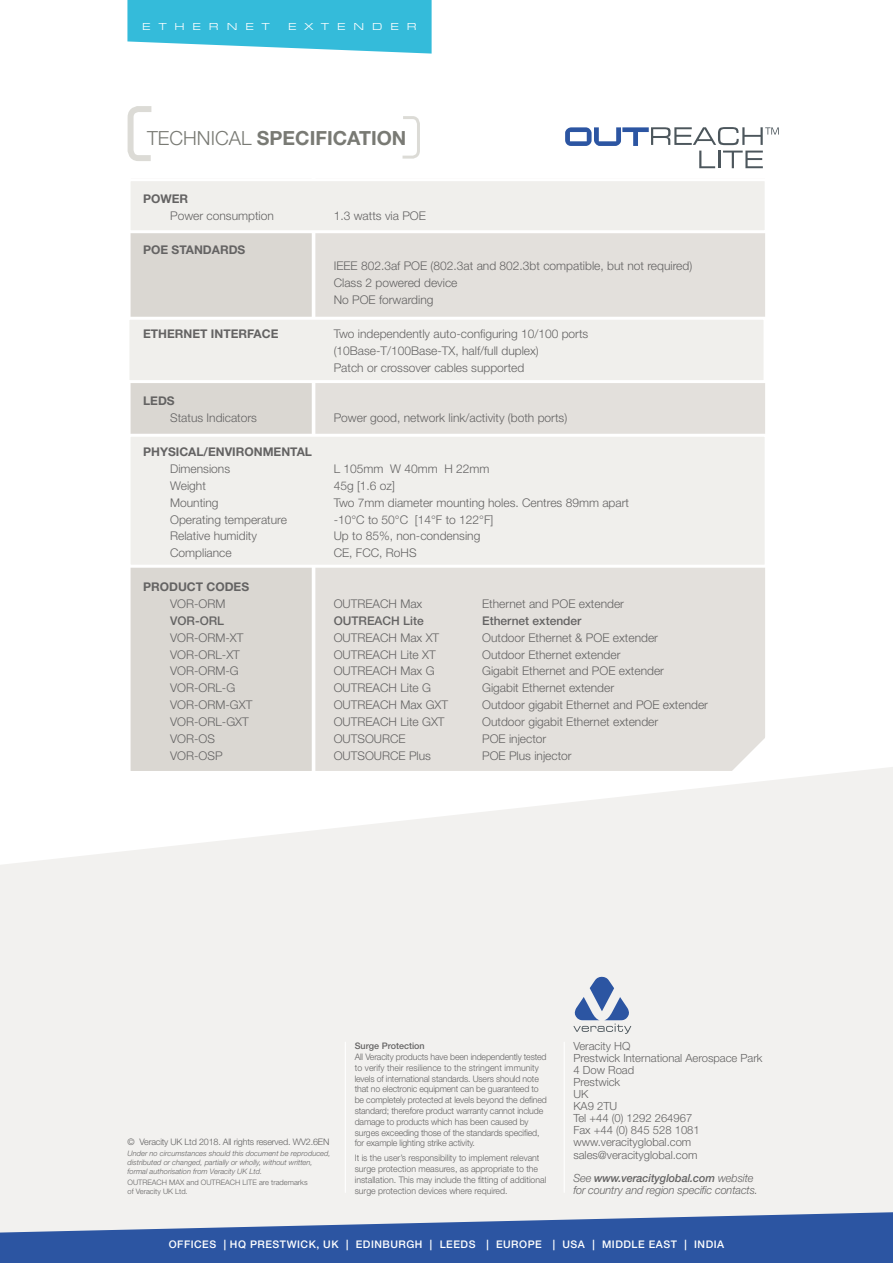
<style>
.page{position:relative;width:893px;height:1263px;background:#fff}
.page>*{position:absolute;margin:0;border:0;box-sizing:border-box;transform-origin:0 0}
.t1{font:700 19.5px "Helvetica Neue LT Std";color:#797a74}
.t2{font:300 12px/16.8px "Helvetica Neue LT Std";color:#646363}
.t3{font:700 12px "Helvetica Neue LT Std";color:#646363}
.t4{font:500 12px "Helvetica Neue LT Std";color:#646363}
.t5{font:300 11.25px/12px "Helvetica Neue LT Std";color:#646363}
.t6{font:italic 300 11.25px "Helvetica Neue LT Std";letter-spacing:-.01em;color:#646363}
.t7{font:500 10.5px "Helvetica Neue LT Std";letter-spacing:.05em;color:#fff}
.t8{font:10.5px "Eurostile Ext";letter-spacing:.75em;color:#fff}
.t9{font:300 9px/10.8px "Helvetica Neue LT Std";letter-spacing:-.015em;color:#646363}
.t10{font:500 9px "Helvetica Neue LT Std";color:#646363}
.t11{font:italic 300 7.5px/9px "Helvetica Neue LT Std";color:#646363}
.t12{font:300 7.5px/9px "Helvetica Neue LT Std";color:#646363}
.s1{font-weight:300}
.s2{font-style:italic}
.s3{font-weight:500;font-style:italic}
</style>
<div class="page">
<div style="left:128px;top:175px;width:187px;height:599px;background:#dad7d2;border:3px solid #fff"></div>
<div style="left:311px;top:175px;width:454px;height:592px;background:#e3e0dc"></div>
<div style="left:128px;top:178px;width:640px;height:55px;background:#f0efec;border:3px solid #fff"></div>
<div style="left:126px;top:317px;width:640px;height:66px;background:#f0efec;border:3px solid #fff"></div>
<div style="left:128px;top:434px;width:640px;height:134px;background:#f0efec;border:3px solid #fff"></div>
<svg style="left:0;top:767px;width:893px;height:445px;fill:#f2f1ef"></svg>
<hr style="left:564px;top:1042px;width:1px;height:151px;background:#fff">
<svg style="left:402px;top:116px;width:18px;height:43px"></svg>
<svg style="left:127px;top:106px;width:25px;height:55px"></svg>
<svg style="left:127px;top:0;width:305px;height:54px;background:#4cc3de"></svg>
<hr style="left:345px;top:1042px;width:1px;height:151px;background:#fff">
<svg style="left:0;top:1212px;width:893px;height:51px;fill:#2c55a2"></svg>
<svg style="left:573px;top:977px;width:58px;height:57px"></svg>
<svg style="left:565px;top:127px;width:214px;height:41px"></svg>
<p class="t8" style="left:142px;top:21px;width:129px">ETHERNET</p>
<p class="t8" style="left:288px;top:21px;width:130px">EXTENDER</p>
<h1 class="t1" style="left:147px;top:126px;width:261px"><span class="s1">TECHNICAL</span> SPECIFICATION</h1>
<p class="t3" style="left:143px;top:191px;width:47px">POWER</p>
<p class="t2" style="left:170px;top:207px;width:105px">Power consumption</p>
<p class="t2" style="left:334px;top:207px;width:94px">1.3 watts via POE</p>
<p class="t3" style="left:143px;top:242px;width:104px">POE STANDARDS</p>
<p class="t2" style="left:334px;top:257px;width:360px">IEEE 802.3af POE (802.3at and 802.3bt compatible, but not required)<br>Class 2 powered device<br>No POE forwarding</p>
<p class="t3" style="left:143px;top:326px;width:137px">ETHERNET INTERFACE</p>
<p class="t2" style="left:334px;top:325px;width:256px">Two independently auto-configuring 10/100 ports (10Base-T/100Base-TX, half/full duplex)<br>Patch or crossover cables supported</p>
<p class="t3" style="left:143px;top:394px;width:33px">LEDS</p>
<p class="t2" style="left:170px;top:409px;width:88px">Status Indicators</p>
<p class="t2" style="left:334px;top:409px;width:235px">Power good, network link/activity (both ports)</p>
<p class="t3" style="left:143px;top:444px;width:170px">PHYSICAL/ENVIRONMENTAL</p>
<p class="t2" style="left:170px;top:460px;width:61px">Dimensions</p>
<p class="t2" style="left:334px;top:460px;width:157px">L 105mm W 40mm H 22mm</p>
<p class="t2" style="left:170px;top:477px;width:37px">Weight</p>
<p class="t2" style="left:334px;top:477px;width:63px">45g [1.6 oz]</p>
<p class="t2" style="left:170px;top:494px;width:50px">Mounting</p>
<p class="t2" style="left:334px;top:494px;width:297px">Two 7mm diameter mounting holes. Centres 89mm apart</p>
<p class="t2" style="left:170px;top:511px;width:118px">Operating temperature</p>
<p class="t2" style="left:334px;top:511px;width:161px">-10°C to 50°C [14°F to 122°F]</p>
<p class="t2" style="left:170px;top:527px;width:88px">Relative humidity</p>
<p class="t2" style="left:334px;top:527px;width:148px">Up to 85%, non-condensing</p>
<p class="t2" style="left:170px;top:544px;width:63px">Compliance</p>
<p class="t2" style="left:334px;top:544px;width:84px">CE, FCC, RoHS</p>
<p class="t3" style="left:143px;top:579px;width:108px">PRODUCT CODES</p>
<p class="t2" style="left:170px;top:595px;width:57px">VOR-ORM</p>
<p class="t2" style="left:334px;top:595px;width:90px">OUTREACH Max</p>
<p class="t2" style="left:482px;top:595px;width:143px">Ethernet and POE extender</p>
<p class="t4" style="left:170px;top:613px;width:56px">VOR-ORL</p>
<p class="t4" style="left:334px;top:613px;width:92px">OUTREACH Lite</p>
<p class="t4" style="left:482px;top:613px;width:101px">Ethernet extender</p>
<p class="t2" style="left:170px;top:629px;width:75px">VOR-ORM-XT</p>
<p class="t2" style="left:334px;top:629px;width:107px">OUTREACH Max XT</p>
<p class="t2" style="left:482px;top:629px;width:177px">Outdoor Ethernet &amp; POE extender</p>
<p class="t2" style="left:170px;top:646px;width:71px">VOR-ORL-XT</p>
<p class="t2" style="left:334px;top:646px;width:104px">OUTREACH Lite XT</p>
<p class="t2" style="left:482px;top:646px;width:140px">Outdoor Ethernet extender</p>
<p class="t2" style="left:170px;top:662px;width:70px">VOR-ORM-G</p>
<p class="t2" style="left:334px;top:662px;width:102px">OUTREACH Max G</p>
<p class="t2" style="left:482px;top:662px;width:183px">Gigabit Ethernet and POE extender</p>
<p class="t2" style="left:170px;top:679px;width:67px">VOR-ORL-G</p>
<p class="t2" style="left:334px;top:679px;width:99px">OUTREACH Lite G</p>
<p class="t2" style="left:482px;top:679px;width:134px">Gigabit Ethernet extender</p>
<p class="t2" style="left:170px;top:696px;width:84px">VOR-ORM-GXT</p>
<p class="t2" style="left:334px;top:696px;width:116px">OUTREACH Max GXT</p>
<p class="t2" style="left:482px;top:696px;width:227px">Outdoor gigabit Ethernet and POE extender</p>
<p class="t2" style="left:170px;top:713px;width:80px">VOR-ORL-GXT</p>
<p class="t2" style="left:334px;top:713px;width:112px">OUTREACH Lite GXT</p>
<p class="t2" style="left:482px;top:713px;width:178px">Outdoor gigabit Ethernet extender</p>
<p class="t2" style="left:170px;top:730px;width:46px">VOR-OS</p>
<p class="t2" style="left:334px;top:730px;width:74px">OUTSOURCE</p>
<p class="t2" style="left:482px;top:730px;width:66px">POE injector</p>
<p class="t2" style="left:170px;top:747px;width:54px">VOR-OSP</p>
<p class="t2" style="left:334px;top:747px;width:99px">OUTSOURCE Plus</p>
<p class="t2" style="left:482px;top:747px;width:91px">POE Plus injector</p>
<p class="t9" style="left:128px;top:1136px;width:203px">© Veracity UK Ltd 2018. All rights reserved. WV2.6EN</p>
<p class="t11" style="left:128px;top:1148px;width:204px">Under no circumstances should this document be reproduced, distributed or changed, partially or wholly, without written, formal authorisation from Veracity UK Ltd.</p>
<p class="t12" style="left:128px;top:1177px;width:182px">OUTREACH MAX and OUTREACH LITE are trademarks of Veracity UK Ltd.</p>
<p class="t10" style="left:355px;top:1041px;width:72px">Surge Protection</p>
<p class="t9" style="left:355px;top:1051px;width:194px">All Veracity products have been independently tested to verify their resilience to the stringent immunity levels of international standards. Users should note that no electronic equipment can be guaranteed to be completely protected at levels beyond the defined standard; therefore product warranty cannot include damage to products which has been caused by surges exceeding those of the standards specified, for example lighting strike activity.</p>
<p class="t9" style="left:355px;top:1153px;width:193px">It is the user’s responsibility to implement relevant surge protection measures, as appropriate to the installation. This may include the fitting of additional surge protection devices where required.</p>
<p class="t5" style="left:573px;top:1039px;width:191px">Veracity HQ<br>Prestwick International Aerospace Park<br>4 Dow Road<br>Prestwick<br>UK<br>KA9 2TU<br>Tel +44 (0) 1292 264967<br>Fax +44 (0) 845 528 1081 www.veracityglobal.com</p>
<p class="t5" style="left:573px;top:1144px;width:182px;line-height:22.5px">sales@veracityglobal.com<br><span class="s2">See</span> <span class="s3">www.veracityglobal.com</span> <span class="s2">website</span></p>
<p class="t6" style="left:573px;top:1183px;width:186px">for country and region specific contacts.</p>
<p class="t7" style="left:169px;top:1238px;width:557px">OFFICES | HQ PRESTWICK, UK | EDINBURGH | LEEDS | EUROPE | USA | MIDDLE EAST | INDIA</p>
</div>
